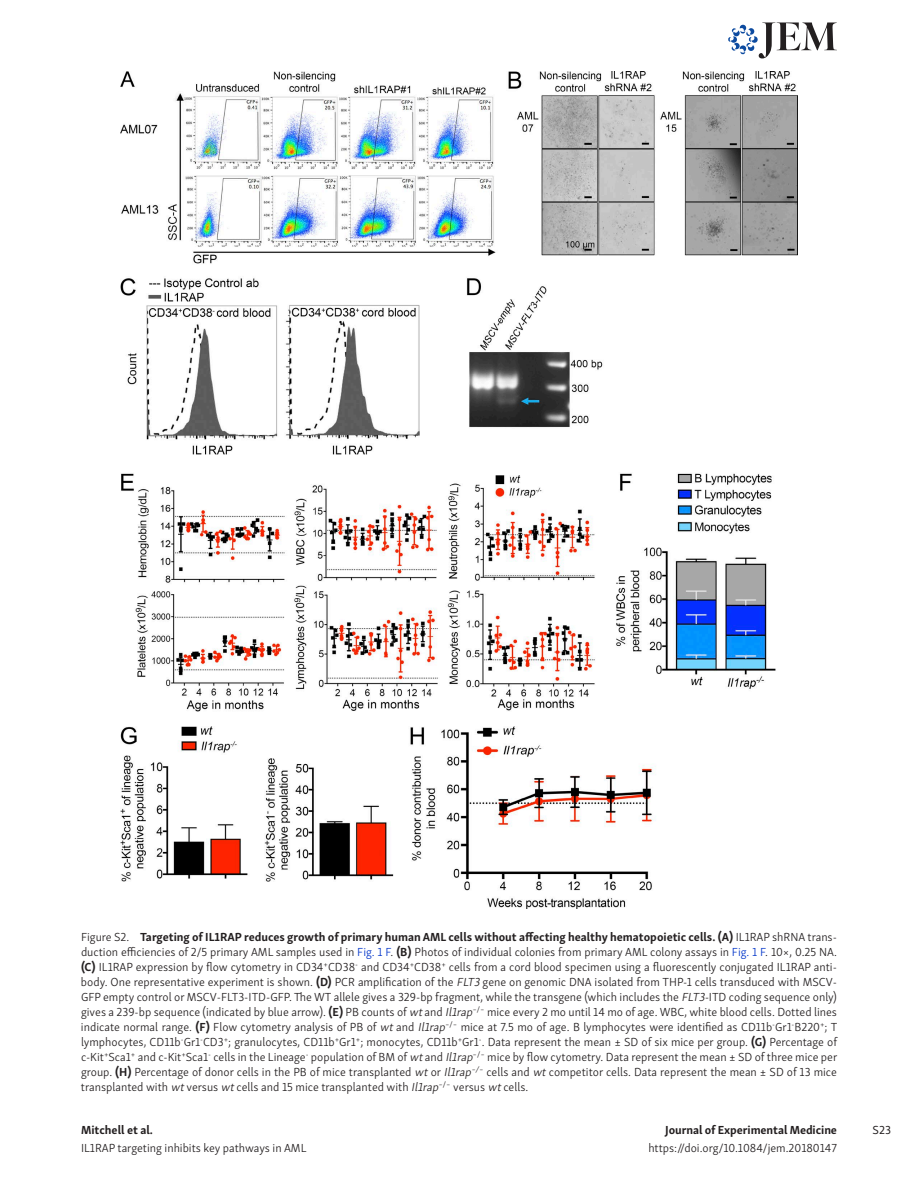
<style>
.page{position:relative;width:918px;height:1188px;background:#fff}
.page>*{position:absolute;margin:0;border:0;box-sizing:border-box;transform-origin:0 0}
.t1{font:300 12px/15px "Skolar Sans PE";color:#231f20;text-align:justify}
.t2{font:700 12px "Skolar Sans PE";letter-spacing:-.005em;color:#231f20}
.t3{font:12px "Skolar Sans PE";color:#231f20}
.s1{font-weight:700}
.s2{color:#0034c9}
.s3{font-style:italic}
</style>
<div class="page">
<svg style="left:728px;top:23px;width:109px;height:35px"></svg>
<img style="left:120px;top:72px;width:678px;height:836px">
<p class="t1" style="left:81px;top:929px;width:758px">Figure S2. <span class="s1">Targeting of IL1RAP reduces growth of primary human AML cells without affecting healthy hematopoietic cells. (A)</span> IL1RAP shRNA trans&shy;duction efficiencies of 2/5 primary AML samples used in <span class="s2">Fig. 1 F</span>. <span class="s1">(B)</span> Photos of individual colonies from primary AML colony assays in <span class="s2">Fig. 1 F</span>. 10×, 0.25 NA. <span class="s1">(C)</span> IL1RAP expression by flow cytometry in CD34<sup>+</sup>CD38<sup>-</sup> and CD34<sup>+</sup>CD38<sup>+</sup> cells from a cord blood specimen using a fluorescently conjugated IL1RAP anti&shy;body. One representative experiment is shown. <span class="s1">(D)</span> PCR amplification of the <span class="s3">FLT3</span> gene on genomic DNA isolated from THP-1 cells transduced with MSCV-GFP empty control or MSCV-FLT3-ITD-GFP. The WT allele gives a 329-bp fragment, while the transgene (which includes the <span class="s3">FLT3-</span>ITD coding sequence only) gives a 239-bp sequence (indicated by blue arrow). <span class="s1">(E)</span> PB counts of <span class="s3">wt</span>and <span class="s3">Il1rap</span><sup>−/−</sup> mice every 2 mo until 14 mo of age. WBC, white blood cells. Dotted lines indicate normal range. <span class="s1">(F)</span> Flow cytometry analysis of PB of <span class="s3">wt</span>and <span class="s3">Il1rap</span><sup>−/−</sup> mice at 7.5 mo of age. B lymphocytes were identified as CD11b<sup>-</sup>Gr1<sup>-</sup>B220<sup>+</sup>; T lymphocytes, CD11b<sup>-</sup>Gr1<sup>-</sup>CD3<sup>+</sup>; granulocytes, CD11b<sup>+</sup>Gr1<sup>+</sup>; monocytes, CD11b<sup>+</sup>Gr1<sup>-</sup>. Data represent the mean ± SD of six mice per group. <span class="s1">(G)</span> Percentage of c-Kit<sup>+</sup>Sca1<sup>+</sup> and c-Kit<sup>+</sup>Sca1<sup>-</sup> cells in the Lineage<sup>-</sup> population of BM of <span class="s3">wt</span>and <span class="s3">Il1rap</span><sup>−/−</sup> mice by flow cytometry. Data represent the mean ± SD of three mice per group. <span class="s1">(H)</span> Percentage of donor cells in the PB of mice transplanted <span class="s3">wt</span>or <span class="s3">Il1rap</span><sup>−/−</sup> cells and <span class="s3">wt</span>competitor cells. Data represent the mean ± SD of 13 mice transplanted with <span class="s3">wt</span>versus <span class="s3">wt</span>cells and 15 mice transplanted with <span class="s3">Il1rap</span><sup>−/−</sup> versus <span class="s3">wt</span>cells.</p>
<p class="t2" style="left:81px;top:1120px;width:74px">Mitchell et al.</p>
<p class="t1" style="left:81px;top:1140px;width:227px">IL1RAP targeting inhibits key pathways in AML</p>
<p class="t2" style="left:665px;top:1120px;width:173px">Journal of Experimental Medicine</p>
<p class="t1" style="left:648px;top:1140px;width:190px">https://doi.org/10.1084/jem.20180147</p>
<p class="t3" style="left:873px;top:1121px;width:20px">S23</p>
</div>
